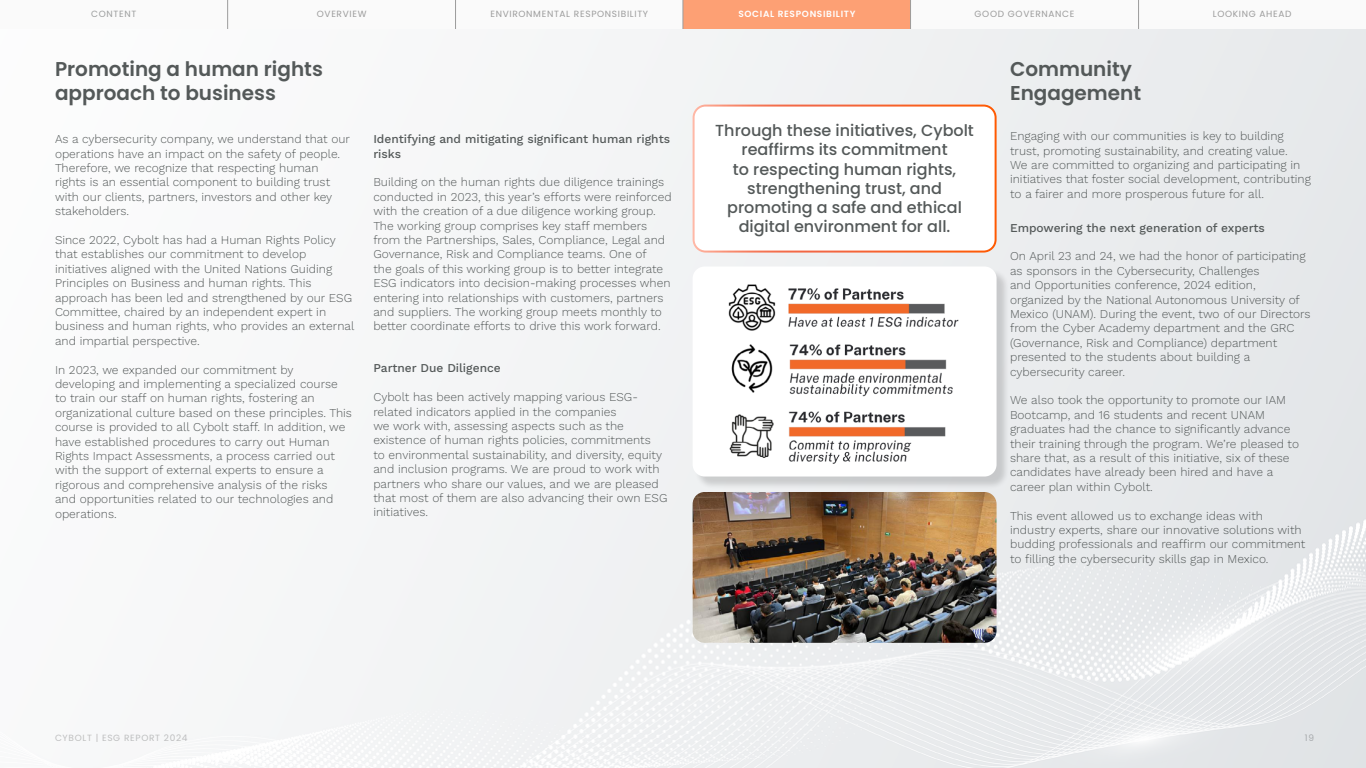
<style>
.page{position:relative;width:1366px;height:768px;background:#fff}
.page>*{position:absolute;margin:0;border:0;box-sizing:border-box;transform-origin:0 0}
.t1{font:600 20px/24px "Poppins";color:#545959}
.t2{font:500 16px/19.2px "Poppins";color:#545959;text-align:center}
.t3{font:12px/14.4px "Work Sans";color:#545959}
.t4{font:500 12px/14.4px "Work Sans";color:#545959}
.t5{font:9px "Poppins";letter-spacing:.075em;color:#9c9c9c}
.t6{font:600 9px "Poppins";letter-spacing:.075em;color:#fff}
.t7{font:9px "Poppins";letter-spacing:.075em;color:#9c9e9e}
</style>
<div class="page">
<div style="left:0;top:0;width:228px;height:29px;background:#fafafa"></div>
<div style="left:228px;top:0;width:228px;height:29px;background:#fafafa"></div>
<div style="left:456px;top:0;width:227px;height:29px;background:#fafafa"></div>
<div style="left:683px;top:0;width:228px;height:29px;background:#fda074"></div>
<div style="left:911px;top:0;width:227px;height:29px;background:#fafafa"></div>
<div style="left:1138px;top:0;width:228px;height:29px;background:#fafafa"></div>
<svg style="left:455px;top:0;width:1px;height:29px"></svg>
<svg style="left:227px;top:0;width:1px;height:29px"></svg>
<svg style="left:683px;top:0;width:1px;height:29px"></svg>
<svg style="left:910px;top:0;width:1px;height:29px"></svg>
<svg style="left:1138px;top:0;width:1px;height:29px"></svg>
<img style="left:173px;top:29px;width:1193px;height:739px">
<div style="left:694px;top:268px;width:315px;height:221px;background:#000;opacity:.15"></div>
<div style="left:693px;top:267px;width:304px;height:210px;background:#fff;border-radius:12px"></div>
<div style="left:694px;top:106px;width:302px;height:146px;background:#fff;border-radius:12px"></div>
<div style="left:693px;top:105px;width:304px;height:148px;border:2px solid #fff;border-radius:12px"></div>
<img style="left:728px;top:284px;width:231px;height:180px">
<img style="left:693px;top:492px;width:304px;height:151px">
<p class="t7" style="left:91px;top:9px;width:47px">CONTENT</p>
<p class="t5" style="left:317px;top:9px;width:51px">OVERVIEW</p>
<p class="t5" style="left:490px;top:9px;width:159px">ENVIRONMENTAL RESPONSIBILITY</p>
<p class="t6" style="left:738px;top:9px;width:119px">SOCIAL RESPONSIBILITY</p>
<p class="t5" style="left:975px;top:9px;width:101px">GOOD GOVERNANCE</p>
<p class="t5" style="left:1213px;top:9px;width:80px">LOOKING AHEAD</p>
<h1 class="t1" style="left:55px;top:57px;width:269px">Promoting a human rights approach to business</h1>
<h1 class="t1" style="left:1010px;top:57px;width:133px">Community<br>Engagement</h1>
<p class="t3" style="left:55px;top:131px;width:297px">As a cybersecurity company, we understand that our operations have an impact on the safety of people.<br>Therefore, we recognize that respecting human rights is an essential component to building trust with our clients, partners, investors and other key stakeholders.</p>
<p class="t3" style="left:55px;top:232px;width:301px">Since 2022, Cybolt has had a Human Rights Policy that establishes our commitment to develop initiatives aligned with the United Nations Guiding Principles on Business and human rights. This approach has been led and strengthened by our ESG Committee, chaired by an independent expert in business and human rights, who provides an external and impartial perspective.</p>
<p class="t3" style="left:55px;top:362px;width:299px">In 2023, we expanded our commitment by developing and implementing a specialized course to train our staff on human rights, fostering an organizational culture based on these principles. This course is provided to all Cybolt staff. In addition, we have established procedures to carry out Human Rights Impact Assessments, a process carried out with the support of external experts to ensure a rigorous and comprehensive analysis of the risks<br>and opportunities related to our technologies and operations.</p>
<h2 class="t2" style="left:715px;top:121px;width:260px">Through these initiatives, Cybolt reaffirms its commitment<br>to respecting human rights, strengthening trust, and promoting a safe and ethical digital environment for all.</h2>
<p class="t3" style="left:1010px;top:128px;width:302px">Engaging with our communities is key to building trust, promoting sustainability, and creating value.<br>We are committed to organizing and participating in initiatives that foster social development, contributing to a fairer and more prosperous future for all.</p>
<p class="t4" style="left:1010px;top:220px;width:256px">Empowering the next generation of experts</p>
<p class="t3" style="left:1010px;top:249px;width:302px">On April 23 and 24, we had the honor of participating as sponsors in the Cybersecurity, Challenges<br>and Opportunities conference, 2024 edition, organized by the National Autonomous University of Mexico (UNAM). During the event, two of our Directors from the Cyber Academy department and the GRC (Governance, Risk and Compliance) department presented to the students about building a cybersecurity career.</p>
<p class="t3" style="left:1010px;top:393px;width:291px">We also took the opportunity to promote our IAM Bootcamp, and 16 students and recent UNAM graduates had the chance to significantly advance their training through the program. We’re pleased to share that, as a result of this initiative, six of these candidates have already been hired and have a career plan within Cybolt.</p>
<p class="t3" style="left:1010px;top:508px;width:297px">This event allowed us to exchange ideas with industry experts, share our innovative solutions with budding professionals and reaffirm our commitment to filling the cybersecurity skills gap in Mexico.</p>
<p class="t4" style="left:373px;top:131px;width:298px">Identifying and mitigating significant human rights risks</p>
<p class="t3" style="left:373px;top:175px;width:300px">Building on the human rights due diligence trainings conducted in 2023, this year’s efforts were reinforced with the creation of a due diligence working group.<br>The working group comprises key staff members from the Partnerships, Sales, Compliance, Legal and Governance, Risk and Compliance teams. One of<br>the goals of this working group is to better integrate ESG indicators into decision-making processes when entering into relationships with customers, partners and suppliers. The working group meets monthly to better coordinate efforts to drive this work forward.</p>
<p class="t4" style="left:373px;top:361px;width:129px">Partner Due Diligence</p>
<p class="t3" style="left:373px;top:389px;width:296px">Cybolt has been actively mapping various ESG&shy;related indicators applied in the companies<br>we work with, assessing aspects such as the existence of human rights policies, commitments<br>to environmental sustainability, and diversity, equity and inclusion programs. We are proud to work with partners who share our values, and we are pleased that most of them are also advancing their own ESG initiatives.</p>
<p class="t5" style="left:55px;top:733px;width:134px">CYBOLT | ESG REPORT 2024</p>
<p class="t5" style="left:1305px;top:733px;width:11px">19</p>
</div>
